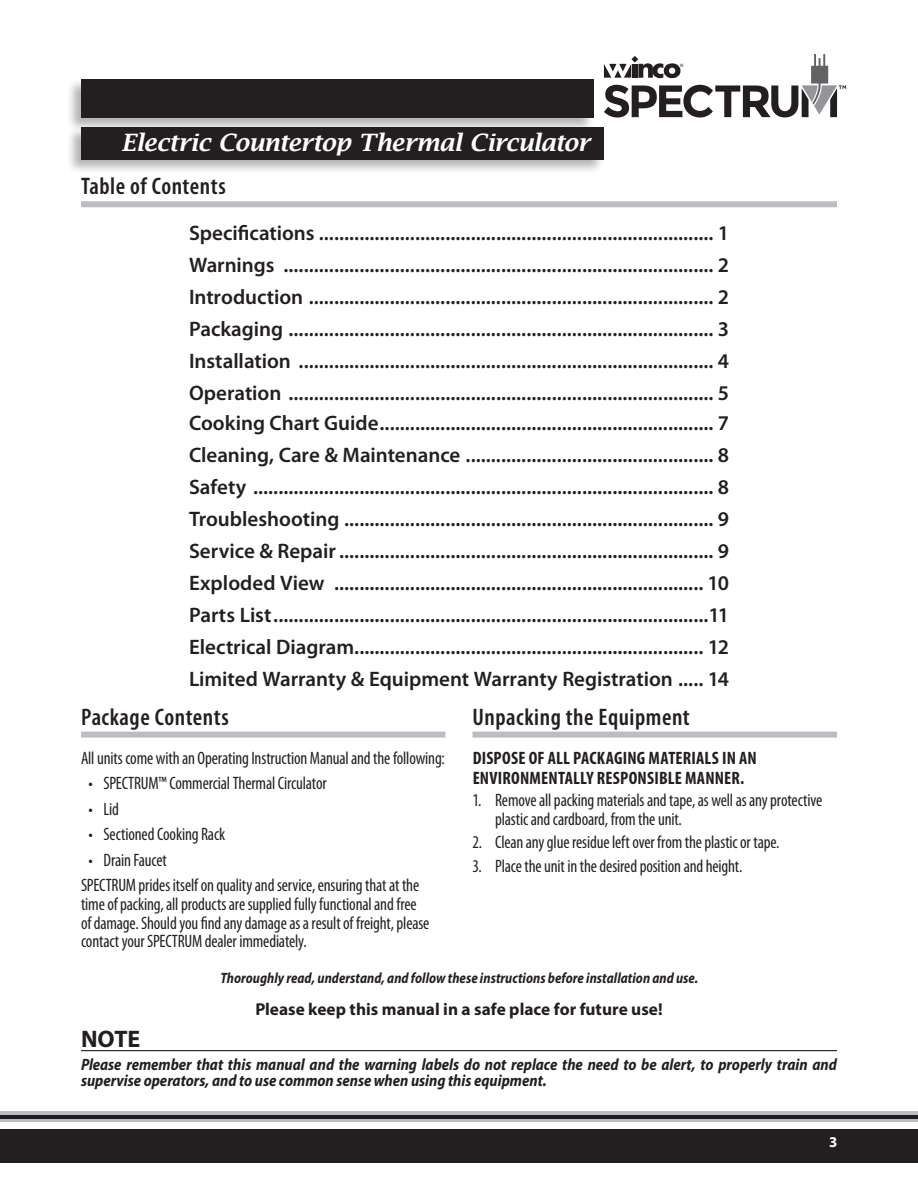
<style>
.page{position:relative;width:918px;height:1188px;background:#fff}
.page>*{position:absolute;margin:0;border:0;box-sizing:border-box;transform-origin:0 0}
.Column_Titles{font:600 condensed 24px "Myriad Pro";letter-spacing:.02em;color:#231f20}
.t1{font:italic 600 24px "Lucida Bright";letter-spacing:-.01em;color:#fff}
.NOTE{font:700 24px "Myriad Pro";color:#231f20}
.Table_of_Contents{font:600 21px "Myriad Pro";color:#231f20}
.Basic_Copy{font:condensed 18px/18.8px "Myriad Pro";letter-spacing:-.01em;color:#231f20;scale:.95 1}
.HEADLINE_FOR_BASIC_COPY{font:700 condensed 18px/19.5px "Myriad Pro";letter-spacing:.01em;color:#231f20}
.WARNING-CAUTION{font:700 17.25px "Myriad Pro";color:#231f20}
.Basic_Copy__Bold_Italic{font:italic 700 semi-condensed 16.5px/16.5px "Myriad Pro";color:#231f20;scale:.95 1}
.Basic_Copy__Bold_Italic-2{font:italic 700 semi-condensed 15px "Myriad Pro";letter-spacing:.005em;color:#231f20;scale:.91 1}
.t2{font:700 15px "Myriad Pro";color:#fff}
</style>
<div class="page">
<div style="left:0;top:1129px;width:918px;height:34px;background:#231f20"></div>
<svg style="left:0;top:1111px;width:918px;height:11px;background:#a8a9ac"></svg>
<hr style="left:0;top:1115px;width:918px;height:3px;background:#231f20">
<div style="left:66px;top:78px;width:529px;height:54px;background:#231f20;opacity:.34"></div>
<div style="left:81px;top:79px;width:512px;height:39px;background:#231f20"></div>
<svg style="left:604px;top:54px;width:242px;height:64px"></svg>
<div style="left:66px;top:126px;width:539px;height:49px;background:#231f20;opacity:.34"></div>
<div style="left:81px;top:127px;width:522px;height:33px;background:#231f20"></div>
<div style="left:81px;top:201px;width:756px;height:6px;background:#bcbdc0"></div>
<div style="left:81px;top:732px;width:365px;height:6px;background:#bcbdc0"></div>
<div style="left:472px;top:732px;width:365px;height:6px;background:#bcbdc0"></div>
<hr style="left:81px;top:1050px;width:756px;height:1px;background:#231f20">
<p class="t1" style="left:121px;top:129px;width:470px">Electric Countertop Thermal Circulator</p>
<p class="Column_Titles" style="left:81px;top:173px;width:146px">Table of Contents</p>
<p class="Table_of_Contents" style="left:189px;top:221px;width:542px">Specifications .............................................................................. 1</p>
<p class="Table_of_Contents" style="left:189px;top:253px;width:542px">Warnings ..................................................................................... 2</p>
<p class="Table_of_Contents" style="left:189px;top:285px;width:542px">Introduction ................................................................................ 2</p>
<p class="Table_of_Contents" style="left:189px;top:317px;width:542px">Packaging .................................................................................... 3</p>
<p class="Table_of_Contents" style="left:189px;top:349px;width:542px">Installation .................................................................................. 4</p>
<p class="Table_of_Contents" style="left:189px;top:381px;width:542px">Operation .................................................................................... 5</p>
<p class="Table_of_Contents" style="left:189px;top:412px;width:542px">Cooking Chart Guide.................................................................. 7</p>
<p class="Table_of_Contents" style="left:189px;top:444px;width:541px">Cleaning, Care &amp; Maintenance ................................................. 8</p>
<p class="Table_of_Contents" style="left:189px;top:476px;width:541px">Safety ........................................................................................... 8</p>
<p class="Table_of_Contents" style="left:189px;top:508px;width:541px">Troubleshooting ......................................................................... 9</p>
<p class="Table_of_Contents" style="left:189px;top:540px;width:541px">Service &amp; Repair.......................................................................... 9</p>
<p class="Table_of_Contents" style="left:189px;top:572px;width:542px">Exploded View ......................................................................... 10</p>
<p class="Table_of_Contents" style="left:189px;top:604px;width:542px">Parts List......................................................................................11</p>
<p class="Table_of_Contents" style="left:189px;top:636px;width:541px">Electrical Diagram..................................................................... 12</p>
<p class="Table_of_Contents" style="left:189px;top:668px;width:542px">Limited Warranty &amp; Equipment Warranty Registration ..... 14</p>
<p class="Column_Titles" style="left:81px;top:704px;width:149px">Package Contents</p>
<p class="Basic_Copy" style="left:81px;top:748px;width:384px">All units come with an Operating Instruction Manual and the following:</p>
<p class="Basic_Copy" style="left:88px;top:774px;width:252px">• SPECTRUM™ Commercial Thermal Circulator</p>
<p class="Basic_Copy" style="left:88px;top:799px;width:34px">• Lid</p>
<p class="Basic_Copy" style="left:88px;top:825px;width:145px">• Sectioned Cooking Rack</p>
<p class="Basic_Copy" style="left:88px;top:850px;width:84px">• Drain Faucet</p>
<p class="Basic_Copy" style="left:81px;top:876px;width:368px">SPECTRUM prides itself on quality and service, ensuring that at the time of packing, all products are supplied fully functional and free of damage. Should you find any damage as a result of freight, please contact your SPECTRUM dealer immediately.</p>
<p class="Column_Titles" style="left:472px;top:704px;width:219px">Unpacking the Equipment</p>
<p class="HEADLINE_FOR_BASIC_COPY" style="left:473px;top:748px;width:286px">DISPOSE OF ALL PACKAGING MATERIALS IN AN<br>ENVIRONMENTALLY RESPONSIBLE MANNER.</p>
<p class="Basic_Copy" style="left:495px;top:791px;width:346px;text-indent:-23px">1. Remove all packing materials and tape, as well as any protective plastic and cardboard, from the unit.</p>
<p class="Basic_Copy" style="left:472px;top:833px;width:325px">2. Clean any glue residue left over from the plastic or tape.</p>
<p class="Basic_Copy" style="left:472px;top:857px;width:286px">3. Place the unit in the desired position and height.</p>
<p class="Basic_Copy__Bold_Italic-2" style="left:220px;top:970px;width:527px">Thoroughly read, understand, and follow these instructions before installation and use.</p>
<p class="WARNING-CAUTION" style="left:255px;top:998px;width:409px">Please keep this manual in a safe place for future use!</p>
<p class="NOTE" style="left:81px;top:1023px;width:61px">NOTE</p>
<p class="Basic_Copy__Bold_Italic" style="left:81px;top:1056px;width:797px">Please remember that this manual and the warning labels do not replace the need to be alert, to properly train and supervise operators, and to use common sense when using this equipment.</p>
<p class="t2" style="left:829px;top:1132px;width:10px">3</p>
</div>
